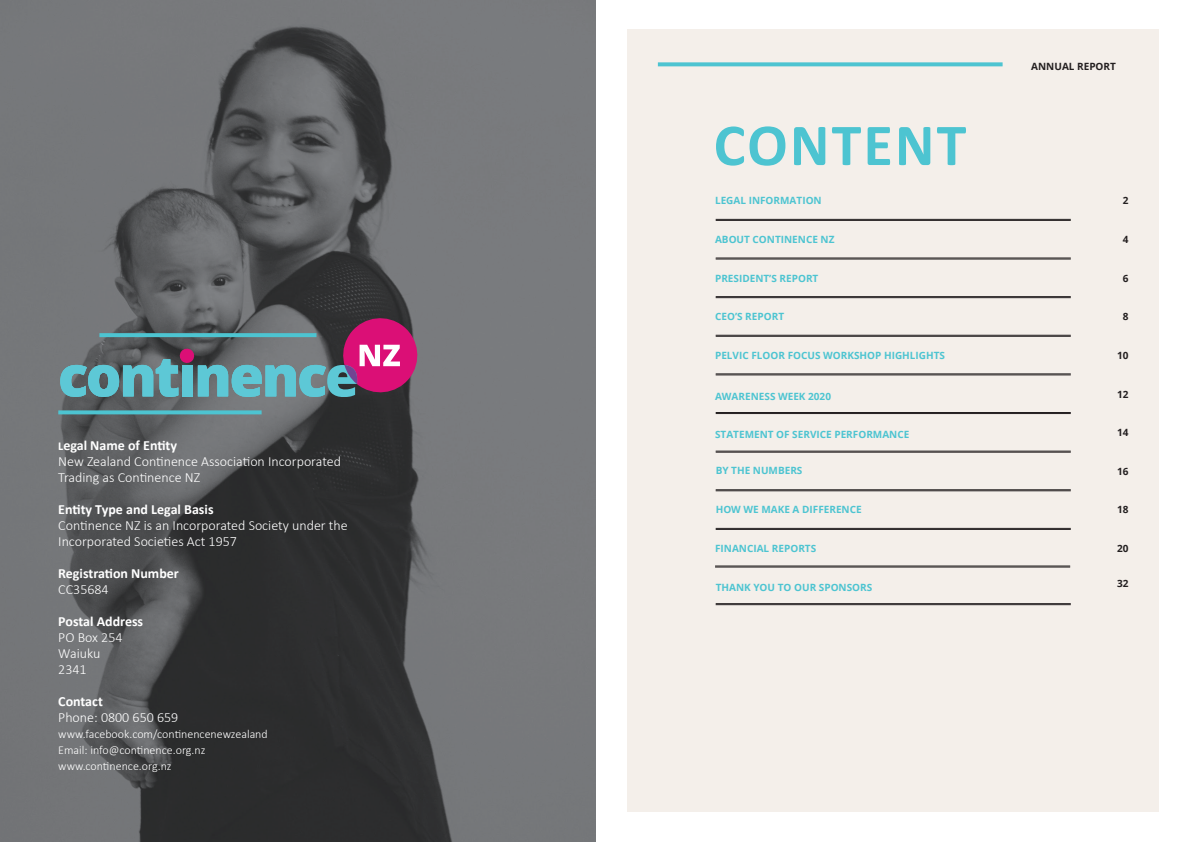
<style>
.page{position:relative;width:1191px;height:842px;background:#fff}
.page>*{position:absolute;margin:0;border:0;box-sizing:border-box;transform-origin:0 0}
.HEADERS{font:700 60px "Calibri";letter-spacing:.035em;color:#4dc4d1}
.Page_Body_Text_-_Whi{font:300 14px/16px "Calibri";color:#fff}
.Page_Body_Text_-_Whi-2{font:700 14px "Calibri";color:#fff}
.Page_Body_Text_-_Whi-3{font:300 12px "Calibri";color:#fff}
.Page_Section_Title{font:700 10px "Open Sans";color:#4dc4d1}
.Table_of_Contents_Nu{font:700 10px "Open Sans";color:#231f20}
.Page_Section_Title-2{font:700 10px "Open Sans";color:#231f20}
.s1{font-size:12px}
</style>
<div class="page">
<img style="left:0;top:0;width:595px;height:842px">
<div style="left:627px;top:29px;width:531px;height:782px;background:#f4efea"></div>
<svg style="left:58px;top:410px;width:204px;height:4px"></svg>
<hr style="left:715px;top:220px;width:355px;height:1px;background:#231f20">
<hr style="left:715px;top:219px;width:355px;height:1px;background:#231f20">
<hr style="left:715px;top:259px;width:355px;height:1px;background:#231f20">
<hr style="left:715px;top:258px;width:355px;height:1px;background:#231f20">
<hr style="left:715px;top:297px;width:355px;height:1px;background:#231f20">
<hr style="left:715px;top:296px;width:355px;height:1px;background:#231f20">
<hr style="left:715px;top:336px;width:355px;height:1px;background:#231f20">
<hr style="left:715px;top:335px;width:355px;height:1px;background:#231f20">
<hr style="left:715px;top:375px;width:355px;height:1px;background:#231f20">
<hr style="left:715px;top:374px;width:355px;height:1px;background:#231f20">
<hr style="left:715px;top:413px;width:355px;height:1px;background:#231f20">
<hr style="left:715px;top:412px;width:355px;height:1px;background:#231f20">
<hr style="left:715px;top:452px;width:355px;height:1px;background:#231f20">
<hr style="left:715px;top:451px;width:355px;height:1px;background:#231f20">
<hr style="left:715px;top:491px;width:355px;height:1px;background:#231f20">
<hr style="left:715px;top:490px;width:355px;height:1px;background:#231f20">
<hr style="left:715px;top:529px;width:355px;height:1px;background:#231f20">
<hr style="left:715px;top:528px;width:355px;height:1px;background:#231f20">
<hr style="left:715px;top:567px;width:355px;height:1px;background:#231f20">
<hr style="left:715px;top:566px;width:355px;height:1px;background:#231f20">
<svg style="left:658px;top:62px;width:344px;height:4px"></svg>
<hr style="left:715px;top:604px;width:355px;height:1px;background:#231f20">
<hr style="left:715px;top:603px;width:355px;height:1px;background:#231f20">
<svg style="left:60px;top:314px;width:360px;height:82px;background:#707183"></svg>
<p class="Page_Body_Text_-_Whi-2" style="left:58px;top:435px;width:120px"><span class="s1">L</span>egal Name of Entity</p>
<p class="Page_Body_Text_-_Whi" style="left:58px;top:453px;width:284px">New Zealand Continence Association Incorporated</p>
<p class="Page_Body_Text_-_Whi" style="left:58px;top:469px;width:143px">Trading as Continence NZ</p>
<p class="Page_Body_Text_-_Whi-2" style="left:58px;top:499px;width:157px">Entity Type and Legal Basis</p>
<p class="Page_Body_Text_-_Whi" style="left:58px;top:517px;width:291px">Continence NZ is an Incorporated Society under the<br>Incorporated Societies Act 1957</p>
<p class="Page_Body_Text_-_Whi-2" style="left:58px;top:563px;width:122px">Registration Number</p>
<p class="Page_Body_Text_-_Whi" style="left:58px;top:581px;width:52px">CC35684</p>
<p class="Page_Body_Text_-_Whi-2" style="left:58px;top:611px;width:86px">Postal Address</p>
<p class="Page_Body_Text_-_Whi" style="left:58px;top:629px;width:66px">PO Box 254</p>
<p class="Page_Body_Text_-_Whi" style="left:58px;top:645px;width:44px">Waiuku</p>
<p class="Page_Body_Text_-_Whi" style="left:58px;top:661px;width:30px">2341</p>
<p class="Page_Body_Text_-_Whi-2" style="left:58px;top:691px;width:46px">Contact</p>
<p class="Page_Body_Text_-_Whi" style="left:58px;top:709px;width:122px">Phone: 0800 650 659</p>
<p class="Page_Body_Text_-_Whi-3" style="left:58px;top:726px;width:211px">www.facebook.com/continencenewzealand</p>
<p class="Page_Body_Text_-_Whi-3" style="left:58px;top:742px;width:149px">Email: info@continence.org.nz</p>
<p class="Page_Body_Text_-_Whi-3" style="left:58px;top:758px;width:115px">www.continence.org.nz</p>
<p class="HEADERS" style="left:713px;top:103px;width:254px">CONTENT</p>
<p class="Page_Section_Title-2" style="left:1031px;top:59px;width:86px">ANNUAL REPORT</p>
<p class="Page_Section_Title" style="left:715px;top:194px;width:108px">LEGAL INFORMATION</p>
<p class="Table_of_Contents_Nu" style="left:1122px;top:194px;width:7px">2</p>
<p class="Page_Section_Title" style="left:715px;top:232px;width:121px">ABOUT CONTINENCE NZ</p>
<p class="Table_of_Contents_Nu" style="left:1122px;top:232px;width:7px">4</p>
<p class="Page_Section_Title" style="left:715px;top:271px;width:105px">PRESIDENT’S REPORT</p>
<p class="Table_of_Contents_Nu" style="left:1122px;top:271px;width:7px">6</p>
<p class="Page_Section_Title" style="left:715px;top:310px;width:71px">CEO’S REPORT</p>
<p class="Table_of_Contents_Nu" style="left:1122px;top:310px;width:7px">8</p>
<p class="Page_Section_Title" style="left:715px;top:348px;width:231px">PELVIC FLOOR FOCUS WORKSHOP HIGHLIGHTS</p>
<p class="Table_of_Contents_Nu" style="left:1117px;top:348px;width:13px">10</p>
<p class="Page_Section_Title" style="left:715px;top:389px;width:117px">AWARENESS WEEK 2020</p>
<p class="Table_of_Contents_Nu" style="left:1117px;top:387px;width:13px">12</p>
<p class="Page_Section_Title" style="left:715px;top:427px;width:196px">STATEMENT OF SERVICE PERFORMANCE</p>
<p class="Table_of_Contents_Nu" style="left:1117px;top:425px;width:13px">14</p>
<p class="Page_Section_Title" style="left:715px;top:463px;width:88px">BY THE NUMBERS</p>
<p class="Table_of_Contents_Nu" style="left:1117px;top:464px;width:13px">16</p>
<p class="Page_Section_Title" style="left:715px;top:503px;width:148px">HOW WE MAKE A DIFFERENCE</p>
<p class="Table_of_Contents_Nu" style="left:1117px;top:503px;width:13px">18</p>
<p class="Page_Section_Title" style="left:715px;top:541px;width:103px">FINANCIAL REPORTS</p>
<p class="Table_of_Contents_Nu" style="left:1117px;top:541px;width:13px">20</p>
<p class="Page_Section_Title" style="left:715px;top:580px;width:158px">THANK YOU TO OUR SPONSORS</p>
<p class="Table_of_Contents_Nu" style="left:1117px;top:576px;width:13px">32</p>
</div>
